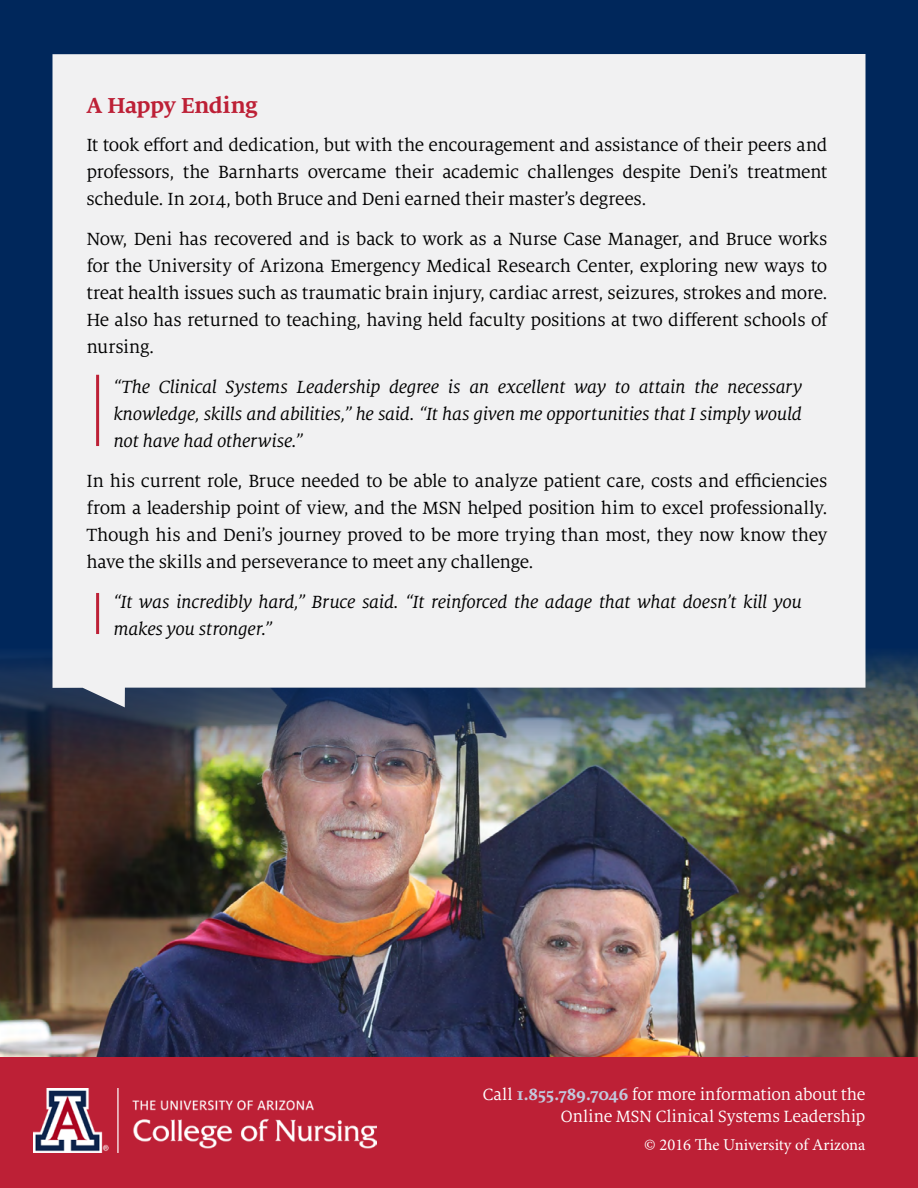
<style>
.page{position:relative;width:918px;height:1188px;background:#fff}
.page>*{position:absolute;margin:0;border:0;box-sizing:border-box;transform-origin:0 0}
.t1{font:700 24px "Milo Serif Pro";letter-spacing:-.025em;color:#bd2036}
.t2{font:19.5px/27px "Milo Serif Pro";letter-spacing:-.015em;color:#000;text-align:justify}
.t3{font:italic 19.5px/27px "Milo Serif Pro";letter-spacing:-.015em;color:#000;text-align:justify}
.t4{font:18px/22px "Milo Serif Pro";letter-spacing:-.015em;color:#fff;text-align:right}
.t5{font:16.5px "Minion Pro";color:#fff}
.s1{font-weight:700;color:#c3c8dc}
</style>
<div class="page">
<div style="left:0;top:0;width:918px;height:1160px;background:#00275b"></div>
<img style="left:0;top:807px;width:918px;height:250px">
<img style="left:0;top:654px;width:918px;height:153px">
<div style="left:52px;top:54px;width:814px;height:653px;background:#f1f1f2"></div>
<div style="left:0;top:1057px;width:918px;height:131px;background:#bd2036"></div>
<img style="left:33px;top:1089px;width:343px;height:63px">
<hr style="left:96px;top:375px;width:3px;height:71px;background:#bd2036">
<hr style="left:96px;top:593px;width:3px;height:41px;background:#bd2036">
<p class="t1" style="left:86px;top:91px;width:173px">A Happy Ending</p>
<p class="t2" style="left:86px;top:131px;width:743px">It took effort and dedication, but with the encouragement and assistance of their peers and professors, the Barnharts overcame their academic challenges despite Deni’s treatment schedule. In 2014, both Bruce and Deni earned their master’s degrees.</p>
<p class="t2" style="left:86px;top:225px;width:743px">Now, Deni has recovered and is back to work as a Nurse Case Manager, and Bruce works for the University of Arizona Emergency Medical Research Center, exploring new ways to treat health issues such as traumatic brain injury, cardiac arrest, seizures, strokes and more.<br>He also has returned to teaching, having held faculty positions at two different schools of nursing.</p>
<p class="t3" style="left:113px;top:373px;width:690px">“The Clinical Systems Leadership degree is an excellent way to attain the necessary knowledge, skills and abilities,” he said. “It has given me opportunities that I simply would not have had otherwise.”</p>
<p class="t2" style="left:86px;top:467px;width:743px">In his current role, Bruce needed to be able to analyze patient care, costs and efficiencies from a leadership point of view, and the MSN helped position him to excel professionally.<br>Though his and Deni’s journey proved to be more trying than most, they now know they have the skills and perseverance to meet any challenge.</p>
<p class="t3" style="left:113px;top:588px;width:690px">“It was incredibly hard,” Bruce said. “It reinforced the adage that what doesn’t kill you makes you stronger.”</p>
<p class="t4" style="left:483px;top:1084px;width:384px">Call <span class="s1">1.855.789.7046</span> for more information about the<br>Online MSN Clinical Systems Leadership</p>
<p class="t5" style="left:644px;top:1134px;width:223px">© 2016 The University of Arizona</p>
</div>
